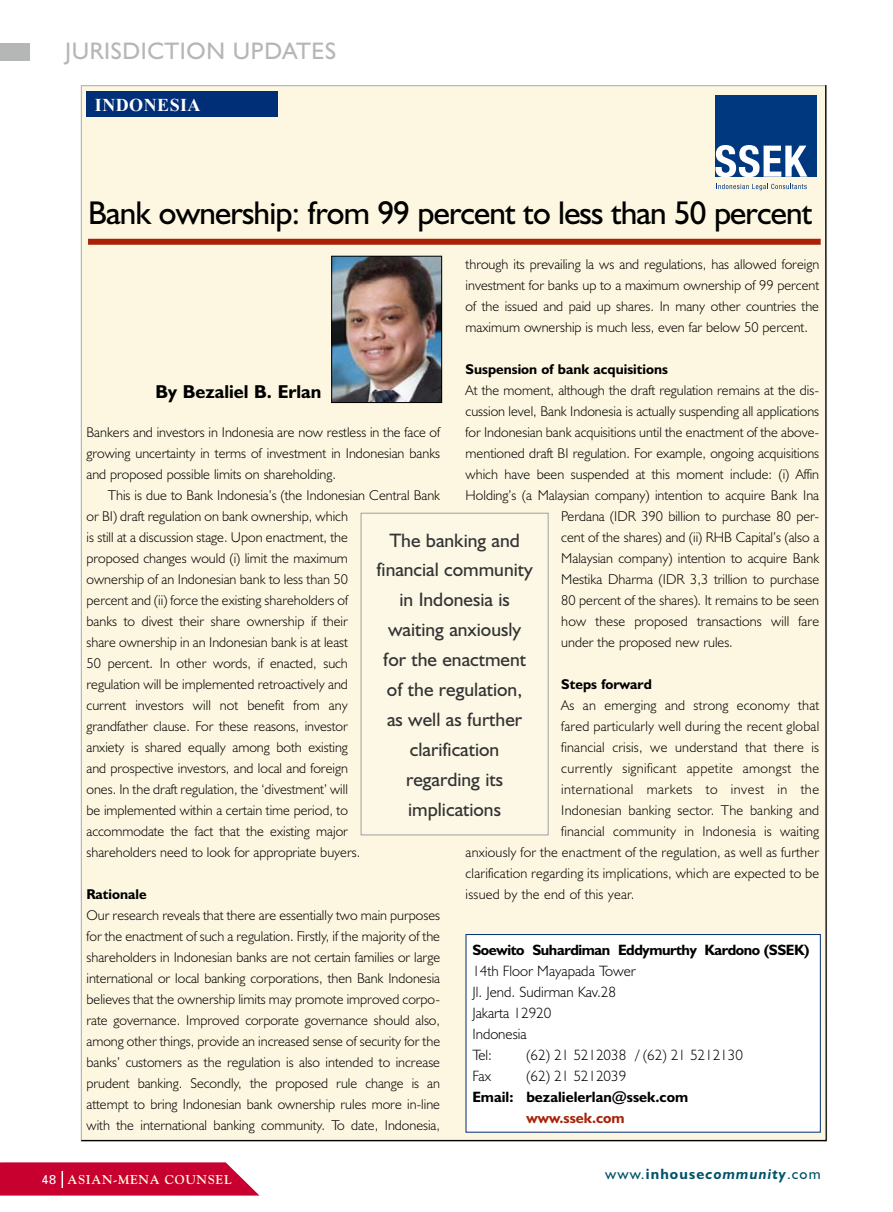
<style>
.page{position:relative;width:893px;height:1212px;background:#fff}
.page>*{position:absolute;margin:0;border:0;box-sizing:border-box;transform-origin:0 0}
.t1{font:33px "Humanist 521 BT";letter-spacing:-.025em;color:#000}
.t2{font:24px "Humanist 521 BT";letter-spacing:.025em;color:#b5b6b6}
.t3{font:19.5px/30px "Humanist 521 BT";color:#333;text-align:center}
.t4{font:700 18.75px "Humanist 521 BT";color:#000}
.t5{font:700 18px "Times New Roman";color:#fff}
.t6{font:300 15px/21px "Humanist 521 BT";color:#000}
.t7{font:700 15px "Humanist 521 BT";letter-spacing:-.03em;color:#000}
.t8{font:700 15px "Humanist 521 BT";color:#000}
.t9{font:italic 700 15px "Humanist 521 BT";letter-spacing:.075em;color:#00536a}
.t10{font:700 15px "Humanist 521 BT";color:#a82208}
.t11{font:300 14.25px/21px "Humanist 521 BT";color:#000;text-align:justify}
.t12{font:700 14.25px "Humanist 521 BT";color:#000}
.t13{font:300 14.25px "Humanist 521 BT";letter-spacing:.025em;color:#000}
.t14{font:300 14.25px "Humanist 521 BT";letter-spacing:.03em;color:#000}
.t15{font:700 12.75px "Goudy";letter-spacing:.05em;color:#fffcd7}
.s1{font-family:"Univers";font-weight:400;color:#fff}
.s2{font-weight:400;font-style:normal}
.s3{font-style:normal}
</style>
<div class="page">
<div style="left:0;top:43px;width:30px;height:18px;background:#b5b6b6"></div>
<svg style="left:0;top:1162px;width:259px;height:33px;background:#cb1440"></svg>
<div style="left:80px;top:85px;width:747px;height:1057px;background:#fdf6e0"></div>
<div style="left:86px;top:91px;width:192px;height:26px;background:#002e77"></div>
<div style="left:466px;top:934px;width:354px;height:198px;background:#fff"></div>
<div style="left:466px;top:934px;width:355px;height:198px;border:1px solid #002e77"></div>
<div style="left:88px;top:239px;width:733px;height:6px;background:#a82208"></div>
<img style="left:333px;top:258px;width:107px;height:143px">
<div style="left:331px;top:256px;width:111px;height:147px;border:1px solid #000"></div>
<svg style="left:716px;top:184px;width:91px;height:6px"></svg>
<div style="left:715px;top:95px;width:101px;height:82px;background:#00387f"></div>
<svg style="left:715px;top:145px;width:92px;height:32px"></svg>
<div style="left:361px;top:513px;width:187px;height:322px;background:#fdf8e6"></div>
<div style="left:361px;top:513px;width:187px;height:322px;border:1px solid #9f9fa0"></div>
<h2 class="t2" style="left:65px;top:36px;width:273px">JURISDICTION UPDATES</h2>
<p class="t5" style="left:95px;top:95px;width:21px">INDONESIA</p>
<h1 class="t1" style="left:88px;top:192px;width:726px">Bank ownership: from 99 percent to less than 50 percent</h1>
<p class="t11" style="left:466px;top:253px;width:355px">through its prevailing la ws and regulations, has allowed foreign investment for banks up to a maximum ownership of 99 percent of the issued and paid up shares. In many other countries the maximum ownership is much less, even far below 50 percent.</p>
<p class="t12" style="left:466px;top:360px;width:204px">Suspension of bank acquisitions</p>
<p class="t11" style="left:466px;top:379px;width:355px">At the moment, although the draft regulation remains at the dis-</p>
<p class="t11" style="left:466px;top:400px;width:355px">cussion level, Bank Indonesia is actually suspending all applications</p>
<p class="t11" style="left:466px;top:421px;width:355px">for Indonesian bank acquisitions until the enactment of the above-</p>
<p class="t11" style="left:466px;top:442px;width:355px">mentioned draft BI regulation. For example, ongoing acquisitions</p>
<p class="t11" style="left:466px;top:463px;width:355px">which have been suspended at this moment include: (i) Affin</p>
<p class="t11" style="left:466px;top:484px;width:355px">Holding’s (a Malaysian company) intention to acquire Bank Ina</p>
<p class="t11" style="left:561px;top:505px;width:259px">Perdana (IDR 390 billion to purchase 80 per-</p>
<p class="t11" style="left:561px;top:526px;width:259px">cent of the shares) and (ii) RHB Capital’s (also a</p>
<p class="t11" style="left:561px;top:547px;width:259px">Malaysian company) intention to acquire Bank</p>
<p class="t11" style="left:561px;top:568px;width:259px">Mestika Dharma (IDR 3,3 trillion to purchase</p>
<p class="t11" style="left:561px;top:589px;width:259px">80 percent of the shares). It remains to be seen</p>
<p class="t11" style="left:561px;top:610px;width:259px">how these proposed transactions will fare</p>
<p class="t11" style="left:561px;top:631px;width:173px">under the proposed new rules.</p>
<p class="t12" style="left:561px;top:675px;width:92px">Steps forward</p>
<p class="t11" style="left:561px;top:694px;width:259px">As an emerging and strong economy that</p>
<p class="t11" style="left:561px;top:715px;width:259px">fared particularly well during the recent global</p>
<p class="t11" style="left:561px;top:736px;width:259px">financial crisis, we understand that there is</p>
<p class="t13" style="left:561px;top:759px;width:260px">currently significant appetite amongst the</p>
<p class="t14" style="left:561px;top:780px;width:259px">international markets to invest in the</p>
<p class="t11" style="left:561px;top:799px;width:259px">Indonesian banking sector. The banking and</p>
<p class="t11" style="left:561px;top:820px;width:259px">financial community in Indonesia is waiting</p>
<p class="t11" style="left:466px;top:841px;width:355px">anxiously for the enactment of the regulation, as well as further</p>
<p class="t11" style="left:466px;top:862px;width:355px">clarification regarding its implications, which are expected to be</p>
<p class="t11" style="left:466px;top:883px;width:170px">issued by the end of this year.</p>
<h3 class="t4" style="left:156px;top:380px;width:167px">By Bezaliel B. Erlan</h3>
<p class="t11" style="left:87px;top:421px;width:355px">Bankers and investors in Indonesia are now restless in the face of growing uncertainty in terms of investment in Indonesian banks and proposed possible limits on shareholding.</p>
<p class="t11" style="left:87px;top:484px;width:355px;text-align:left;text-indent:21px">This is due to Bank Indonesia’s (the Indonesian Central Bank or BI) draft regulation on bank ownership, which<br>is still at a discussion stage. Upon enactment, the<br>proposed changes would (i) limit the maximum<br>ownership of an Indonesian bank to less than 50<br>percent and (ii) force the existing shareholders of<br>banks to divest their share ownership if their<br>share ownership in an Indonesian bank is at least<br>50 percent. In other words, if enacted, such<br>regulation will be implemented retroactively and<br>current investors will not benefit from any<br>grandfather clause. For these reasons, investor<br>anxiety is shared equally among both existing<br>and prospective investors, and local and foreign<br>ones. In the draft regulation, the ‘divestment’ will<br>be implemented within a certain time period, to<br>accommodate the fact that the existing major<br>shareholders need to look for appropriate buyers.</p>
<p class="t12" style="left:87px;top:885px;width:62px">Rationale</p>
<p class="t11" style="left:87px;top:904px;width:355px">Our research reveals that there are essentially two main purposes for the enactment of such a regulation. Firstly, if the majority of the shareholders in Indonesian banks are not certain families or large international or local banking corporations, then Bank Indonesia believes that the ownership limits may promote improved corpo&shy;rate governance. Improved corporate governance should also, among other things, provide an increased sense of security for the banks’ customers as the regulation is also intended to increase prudent banking. Secondly, the proposed rule change is an attempt to bring Indonesian bank ownership rules more in-line with the international banking community. To date, Indonesia,</p>
<h3 class="t3" style="left:376px;top:524px;width:158px">The banking and financial community in Indonesia is waiting anxiously for the enactment of the regulation,<br>as well as further clarification regarding its implications</h3>
<p class="t7" style="left:472px;top:940px;width:339px">Soewito Suhardiman Eddymurthy Kardono (SSEK)</p>
<p class="t6" style="left:472px;top:960px;width:165px">14th Floor Mayapada Tower<br>Jl. Jend. Sudirman Kav.28<br>Jakarta 12920<br>Indonesia<br>Tel:</p>
<p class="t6" style="left:526px;top:1044px;width:218px">(62) 21 5212038 / (62) 21 5212130</p>
<p class="t6" style="left:472px;top:1065px;width:20px">Fax</p>
<p class="t6" style="left:526px;top:1065px;width:102px">(62) 21 5212039</p>
<p class="t8" style="left:472px;top:1087px;width:217px">Email: bezalielerlan@ssek.com</p>
<p class="t10" style="left:526px;top:1108px;width:100px">www.ssek.com</p>
<p class="t15" style="left:42px;top:1172px;width:192px"><span class="s1">48</span> ASIAN-MENA COUNSEL</p>
<p class="t9" style="left:605px;top:1164px;width:217px"><span class="s2">www.</span><span class="s3">inhouse</span>community<span class="s2">.com</span></p>
</div>
